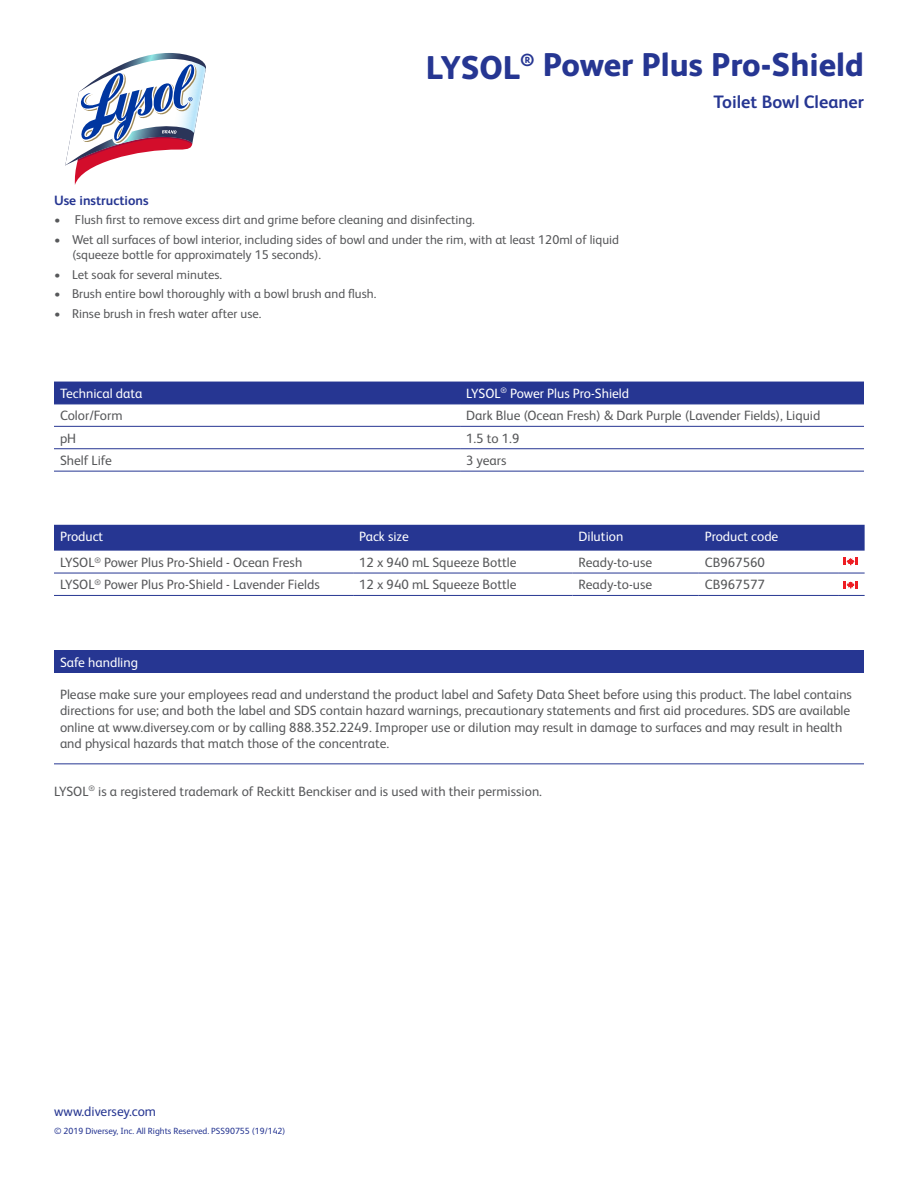
<style>
.page{position:relative;width:918px;height:1188px;background:#fff}
.page>*{position:absolute;margin:0;border:0;box-sizing:border-box;transform-origin:0 0}
.Fancy_Name_page_2{font:800 33px "FS Albert Pro";color:#263692}
.Product_Descriptor_p{font:700 18px "FS Albert Pro";color:#263692}
.Body_text{font:13.5px/16.2px "FS Albert Pro";color:#57585a}
._2_Table_Subhead_Blu{font:13.5px "FS Albert Pro";color:#fff}
.t1{font:13.5px "FS Albert Pro";color:#263692}
.Section_headings{font:700 13.5px "FS Albert Pro";color:#263692}
.t2{font:12.75px/15.3px "FS Albert Pro";color:#57585a}
.t3{font:9px "FS Albert Pro";color:#263692}
</style>
<div class="page">
<div style="left:54px;top:525px;width:811px;height:26px;background:#263692"></div>
<hr style="left:54px;top:595px;width:299px;height:1px;background:#263692">
<hr style="left:353px;top:595px;width:219px;height:1px;background:#263692">
<hr style="left:572px;top:595px;width:127px;height:1px;background:#263692">
<hr style="left:699px;top:595px;width:139px;height:1px;background:#263692">
<svg style="left:838px;top:595px;width:27px;height:1px"></svg>
<hr style="left:54px;top:573px;width:299px;height:1px;background:#263692">
<hr style="left:353px;top:573px;width:219px;height:1px;background:#263692">
<hr style="left:572px;top:573px;width:127px;height:1px;background:#263692">
<hr style="left:699px;top:573px;width:139px;height:1px;background:#263692">
<svg style="left:838px;top:573px;width:27px;height:1px"></svg>
<div style="left:54px;top:650px;width:810px;height:23px;background:#263692"></div>
<hr style="left:54px;top:763px;width:810px;height:1px;background:#263692">
<svg style="left:844px;top:581px;width:13px;height:8px"></svg>
<svg style="left:844px;top:558px;width:13px;height:7px"></svg>
<div style="left:54px;top:382px;width:810px;height:22px;background:#263692"></div>
<hr style="left:54px;top:404px;width:406px;height:1px;background:#263692">
<hr style="left:460px;top:404px;width:404px;height:1px;background:#263692">
<hr style="left:54px;top:426px;width:406px;height:1px;background:#263692">
<hr style="left:460px;top:426px;width:404px;height:1px;background:#263692">
<hr style="left:54px;top:448px;width:406px;height:1px;background:#263692">
<hr style="left:460px;top:448px;width:404px;height:1px;background:#263692">
<hr style="left:460px;top:471px;width:404px;height:1px;background:#263692">
<hr style="left:54px;top:471px;width:406px;height:1px;background:#263692">
<svg style="left:65px;top:53px;width:141px;height:132px"></svg>
<p class="Fancy_Name_page_2" style="left:426px;top:39px;width:440px">LYSOL<sup>®</sup> Power Plus Pro-Shield</p>
<p class="Section_headings" style="left:54px;top:191px;width:96px">Use instructions</p>
<p class="t2" style="left:54px;top:211px;width:422px">• Flush first to remove excess dirt and grime before cleaning and disinfecting.</p>
<p class="t2" style="left:72px;top:231px;width:549px;text-indent:-18px">• Wet all surfaces of bowl interior, including sides of bowl and under the rim, with at least 120ml of liquid (squeeze bottle for approximately 15 seconds).</p>
<p class="t2" style="left:54px;top:266px;width:170px">• Let soak for several minutes.</p>
<p class="t2" style="left:54px;top:285px;width:324px">• Brush entire bowl thoroughly with a bowl brush and flush.</p>
<p class="t2" style="left:54px;top:305px;width:209px">• Rinse brush in fresh water after use.</p>
<p class="Product_Descriptor_p" style="left:714px;top:90px;width:152px">Toilet Bowl Cleaner</p>
<p class="_2_Table_Subhead_Blu" style="left:60px;top:384px;width:84px">Technical data</p>
<p class="_2_Table_Subhead_Blu" style="left:466px;top:384px;width:165px">LYSOL<sup>®</sup> Power Plus Pro-Shield</p>
<p class="Body_text" style="left:60px;top:407px;width:64px">Color/Form</p>
<p class="Body_text" style="left:466px;top:407px;width:356px">Dark Blue (Ocean Fresh) &amp; Dark Purple (Lavender Fields), Liquid</p>
<p class="Body_text" style="left:60px;top:429px;width:18px">pH</p>
<p class="Body_text" style="left:466px;top:429px;width:55px">1.5 to 1.9</p>
<p class="Body_text" style="left:60px;top:451px;width:53px">Shelf Life</p>
<p class="Body_text" style="left:466px;top:451px;width:42px">3 years</p>
<p class="_2_Table_Subhead_Blu" style="left:60px;top:527px;width:45px">Product</p>
<p class="_2_Table_Subhead_Blu" style="left:359px;top:527px;width:51px">Pack size</p>
<p class="_2_Table_Subhead_Blu" style="left:578px;top:527px;width:46px">Dilution</p>
<p class="_2_Table_Subhead_Blu" style="left:705px;top:527px;width:75px">Product code</p>
<p class="Body_text" style="left:60px;top:553px;width:244px">LYSOL<sup>®</sup> Power Plus Pro-Shield - Ocean Fresh</p>
<p class="Body_text" style="left:359px;top:553px;width:159px">12 x 940 mL Squeeze Bottle</p>
<p class="Body_text" style="left:578px;top:553px;width:75px">Ready-to-use</p>
<p class="Body_text" style="left:705px;top:553px;width:62px">CB967560</p>
<p class="Body_text" style="left:60px;top:576px;width:261px">LYSOL<sup>®</sup> Power Plus Pro-Shield - Lavender Fields</p>
<p class="Body_text" style="left:359px;top:576px;width:159px">12 x 940 mL Squeeze Bottle</p>
<p class="Body_text" style="left:578px;top:576px;width:75px">Ready-to-use</p>
<p class="Body_text" style="left:705px;top:576px;width:62px">CB967577</p>
<p class="_2_Table_Subhead_Blu" style="left:60px;top:653px;width:80px">Safe handling</p>
<p class="Body_text" style="left:60px;top:686px;width:794px">Please make sure your employees read and understand the product label and Safety Data Sheet before using this product. The label contains directions for use; and both the label and SDS contain hazard warnings, precautionary statements and first aid procedures. SDS are available online at www.diversey.com or by calling 888.352.2249. Improper use or dilution may result in damage to surfaces and may result in health and physical hazards that match those of the concentrate.</p>
<p class="Body_text" style="left:54px;top:782px;width:490px">LYSOL<sup>®</sup> is a registered trademark of Reckitt Benckiser and is used with their permission.</p>
<p class="t1" style="left:54px;top:1102px;width:104px">www.diversey.com</p>
<p class="t3" style="left:54px;top:1125px;width:233px">© 2019 Diversey, Inc. All Rights Reserved. PSS90755 (19/142)</p>
</div>
